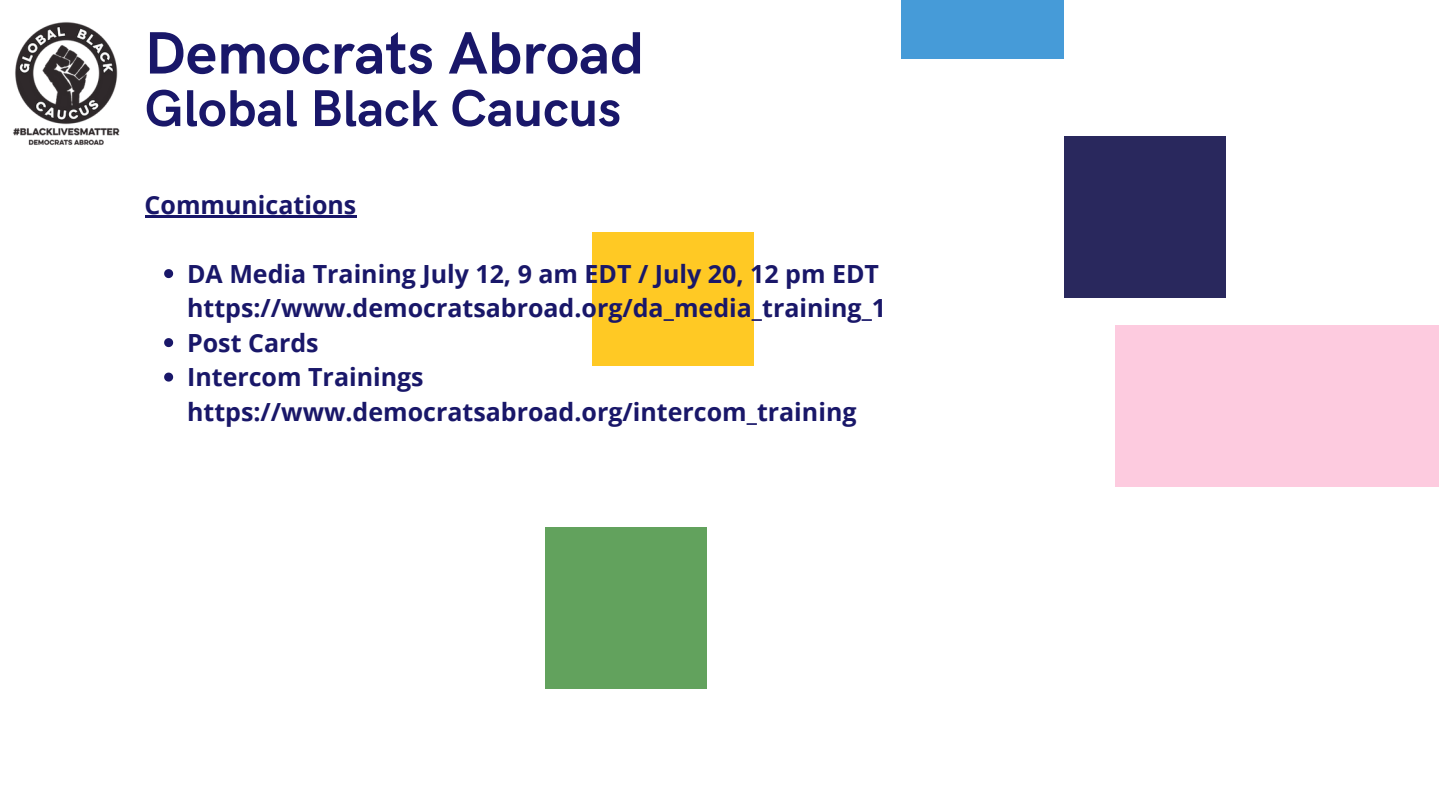
<style>
.page{position:relative;width:1440px;height:810px;background:#fff}
.page>*{position:absolute;margin:0;border:0;box-sizing:border-box;transform-origin:0 0}
.t1{font:700 59.9px "HK Grotesk";color:#191769}
.t2{font:700 51.9px "HK Grotesk";color:#191769}
.t3{font:700 25px/34.5px "Open Sans";color:#191769}
</style>
<div class="page">
<div style="left:545px;top:527px;width:162px;height:162px;background:#62a25d"></div>
<div style="left:592px;top:232px;width:162px;height:134px;background:#ffc924"></div>
<div style="left:1115px;top:325px;width:324px;height:162px;background:#fdcbdf"></div>
<div style="left:1064px;top:136px;width:162px;height:162px;background:#29285d"></div>
<div style="left:902px;top:0;width:162px;height:59px;background:#469bd8"></div>
<img style="left:13px;top:22px;width:107px;height:123px">
<svg style="left:164px;top:269px;width:9px;height:9px"></svg>
<svg style="left:164px;top:338px;width:9px;height:9px"></svg>
<svg style="left:164px;top:373px;width:9px;height:9px"></svg>
<hr style="left:145px;top:215px;width:211px;height:2px;background:#191769">
<h1 class="t1" style="left:145px;top:20px;width:501px">Democrats Abroad</h1>
<h2 class="t2" style="left:145px;top:79px;width:478px">Global Black Caucus</h2>
<p class="t3" style="left:145px;top:187px;width:213px">Communications</p>
<p class="t3" style="left:187px;top:256px;width:701px">DA Media Training July 12, 9 am EDT / July 20, 12 pm EDT https://www.democratsabroad.org/da_media_training_1<br>Post Cards<br>Intercom Trainings https://www.democratsabroad.org/intercom_training</p>
</div>
